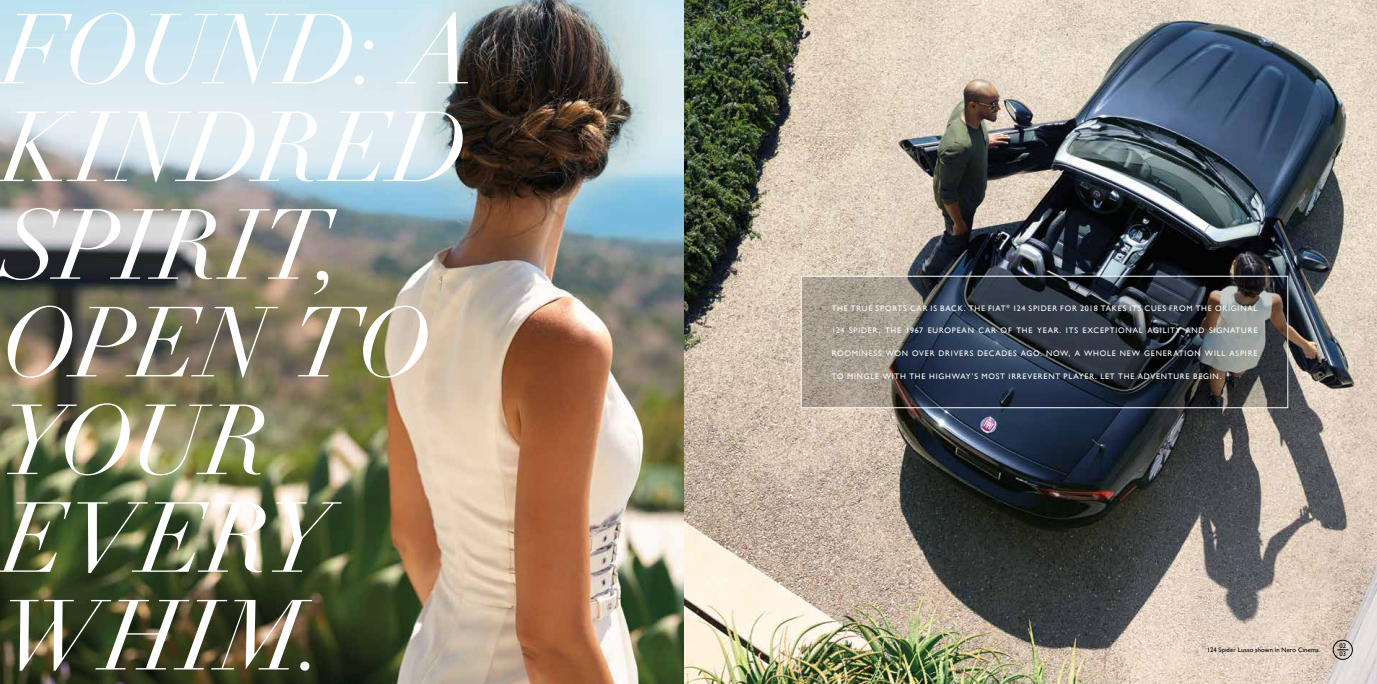
<style>
.page{position:relative;width:1377px;height:684px;background:#fff}
.page>*{position:absolute;margin:0;border:0;box-sizing:border-box;transform-origin:0 0}
.t1{font:8px "Gill Sans";letter-spacing:.1em;color:#fff}
.t2{font:6.7px/8.5px "Gill Sans";color:#000}
.t3{font:6.5px "Gill Sans";letter-spacing:.025em;color:#000}
</style>
<div class="page">
<img style="left:0;top:0;width:1377px;height:684px">
<svg style="left:803px;top:278px;width:483px;height:128px;background:#4d5056"></svg>
<div style="left:801px;top:276px;width:487px;height:132px;border:1px solid #fff"></div>
<img style="left:10px;top:600px;width:302px;height:71px">
<svg style="left:0;top:502px;width:342px;height:71px"></svg>
<img style="left:7px;top:403px;width:257px;height:72px">
<svg style="left:8px;top:306px;width:420px;height:72px"></svg>
<svg style="left:0;top:208px;width:337px;height:86px"></svg>
<svg style="left:0;top:112px;width:463px;height:70px"></svg>
<svg style="left:0;top:12px;width:468px;height:73px"></svg>
<div style="left:1333px;top:640px;width:19px;height:19px;border:1px solid #000;border-radius:50%"></div>
<p class="t1" style="left:832px;top:303px;width:427px">THE TRUE SPORTS CAR IS BACK. THE FIAT<sup>®</sup> 124 SPIDER FOR 2018 TAKES ITS CUES FROM THE ORIGINAL</p>
<p class="t1" style="left:832px;top:326px;width:427px">124 SPIDER, THE 1967 EUROPEAN CAR OF THE YEAR. ITS EXCEPTIONAL AGILITY AND SIGNATURE</p>
<p class="t1" style="left:832px;top:349px;width:427px">ROOMINESS WON OVER DRIVERS DECADES AGO. NOW, A WHOLE NEW GENERATION WILL ASPIRE</p>
<p class="t1" style="left:832px;top:372px;width:391px">TO MINGLE WITH THE HIGHWAY’S MOST IRREVERENT PLAYER. LET THE ADVENTURE BEGIN.</p>
<p class="t3" style="left:1207px;top:646px;width:115px">124 Spider Lusso shown in Nero Cinema.</p>
<p class="t2" style="left:1339px;top:641px;width:8px">02<br>03</p>
</div>
